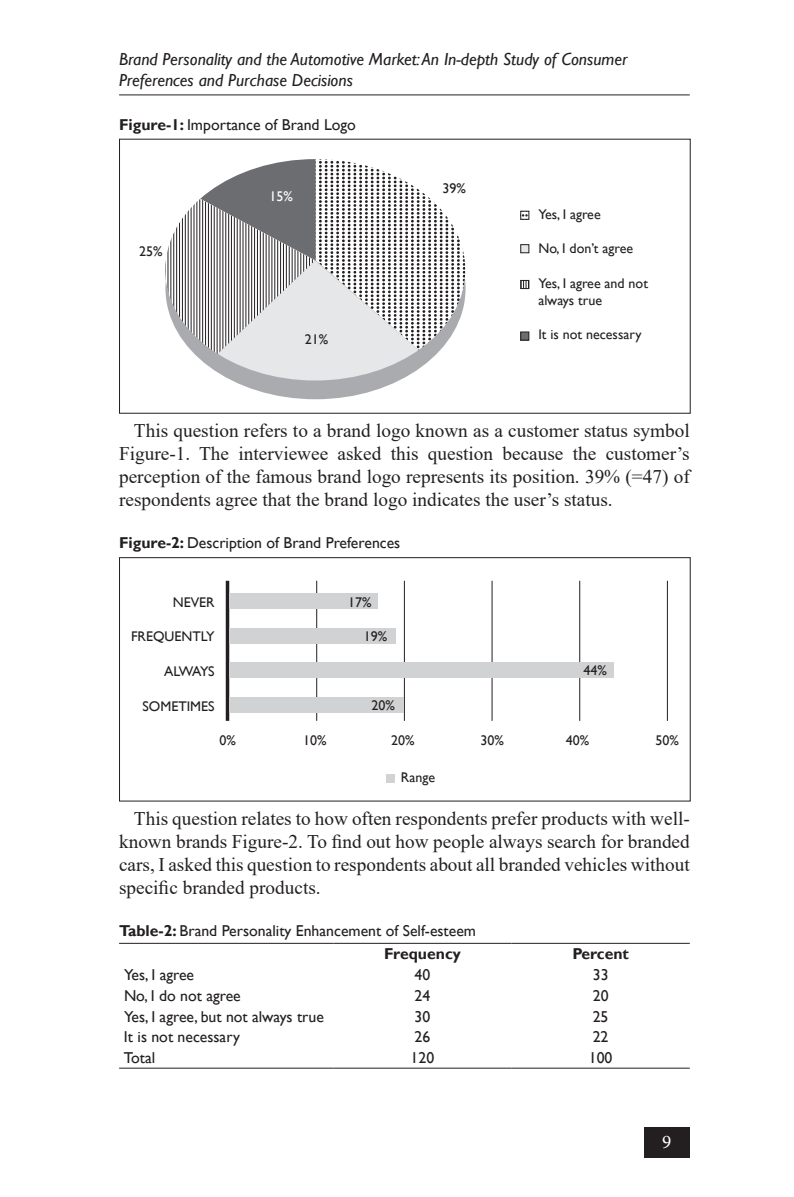
<style>
.page{position:relative;width:794px;height:1197px;background:#fff}
.page>*{position:absolute;margin:0;border:0;box-sizing:border-box;transform-origin:0 0}
.t1{font:19.25px/23.1px "Times New Roman";color:#231f20;text-align:justify}
.t2{font:19.25px "Minion Pro";color:#fff}
.t3{font:italic 17.5px/21px "Gill Sans";color:#231f20}
.t4{font:15.75px/23.3px "Gill Sans";color:#231f20}
.t5{font:700 15.75px "Gill Sans";color:#231f20}
.t6{font:14px/16.8px "Gill Sans";color:#231f20}
.t7{font:14px "Gill Sans";color:#fff}
.s1{font-weight:700}
</style>
<div class="page">
<div style="left:644px;top:1127px;width:46px;height:30px;background:#231f20"></div>
<div style="left:165px;top:178px;width:300px;height:221px;background:#aaabaf;border-radius:50%"></div>
<div style="left:119px;top:139px;width:572px;height:275px;border:1px solid #231f20"></div>
<svg style="left:165px;top:159px;width:301px;height:222px"></svg>
<svg style="left:522px;top:211px;width:8px;height:8px"></svg>
<div style="left:520px;top:211px;width:9px;height:9px;border:1px solid #231f20"></div>
<div style="left:521px;top:245px;width:8px;height:8px;background:#e6e7e9"></div>
<div style="left:520px;top:244px;width:9px;height:9px;border:1px solid #231f20"></div>
<svg style="left:523px;top:280px;width:7px;height:9px"></svg>
<div style="left:520px;top:280px;width:9px;height:9px;border:1px solid #231f20"></div>
<div style="left:521px;top:332px;width:8px;height:8px;background:#6c6d70"></div>
<div style="left:520px;top:332px;width:9px;height:8px;border:1px solid #231f20"></div>
<div style="left:119px;top:557px;width:572px;height:245px;border:1px solid #231f20"></div>
<hr style="left:667px;top:581px;width:1px;height:140px;background:#231f20">
<hr style="left:579px;top:581px;width:1px;height:140px;background:#231f20">
<hr style="left:492px;top:581px;width:1px;height:140px;background:#231f20">
<hr style="left:404px;top:581px;width:1px;height:140px;background:#231f20">
<hr style="left:316px;top:581px;width:1px;height:140px;background:#231f20">
<hr style="left:226px;top:581px;width:3px;height:140px;background:#231f20">
<div style="left:387px;top:774px;width:8px;height:8px;background:#d1d2d4"></div>
<div style="left:229px;top:594px;width:149px;height:15px;background:#d1d2d4"></div>
<div style="left:229px;top:628px;width:166px;height:15px;background:#d1d2d4"></div>
<div style="left:229px;top:697px;width:175px;height:16px;background:#d1d2d4"></div>
<div style="left:229px;top:663px;width:385px;height:15px;background:#d1d2d4"></div>
<hr style="left:119px;top:943px;width:214px;height:1px;background:#231f20">
<hr style="left:333px;top:943px;width:178px;height:1px;background:#231f20">
<hr style="left:511px;top:943px;width:179px;height:1px;background:#231f20">
<hr style="left:119px;top:1068px;width:214px;height:1px;background:#231f20">
<hr style="left:333px;top:1068px;width:178px;height:1px;background:#231f20">
<hr style="left:511px;top:1068px;width:179px;height:1px;background:#231f20">
<hr style="left:119px;top:94px;width:571px;height:1px;background:#231f20">
<p class="t3" style="left:119px;top:49px;width:510px">Brand Personality and the Automotive Market: An In-depth Study of Consumer<br>Preferences and Purchase Decisions</p>
<p class="t4" style="left:119px;top:113px;width:238px"><span class="s1">Figure-1:</span> Importance of Brand Logo</p>
<p class="t6" style="left:139px;top:243px;width:25px">25%</p>
<p class="t7" style="left:269px;top:188px;width:25px">15%</p>
<p class="t6" style="left:305px;top:331px;width:25px">21%</p>
<p class="t6" style="left:442px;top:180px;width:25px">39%</p>
<p class="t6" style="left:538px;top:206px;width:64px">Yes, I agree</p>
<p class="t6" style="left:538px;top:240px;width:96px">No, I don’t agree</p>
<p class="t6" style="left:538px;top:275px;width:111px">Yes, I agree and not always true</p>
<p class="t6" style="left:538px;top:326px;width:105px">It is not necessary</p>
<p class="t1" style="left:119px;top:418px;width:572px;text-indent:15px">This question refers to a brand logo known as a customer status symbol Figure-1. The interviewee asked this question because the customer’s perception of the famous brand logo represents its position. 39% (=47) of respondents agree that the brand logo indicates the user’s status.</p>
<p class="t4" style="left:119px;top:531px;width:283px"><span class="s1">Figure-2:</span> Description of Brand Preferences</p>
<p class="t6" style="left:173px;top:594px;width:43px">NEVER</p>
<p class="t6" style="left:131px;top:628px;width:85px">FREQUENTLY</p>
<p class="t6" style="left:164px;top:663px;width:52px">ALWAYS</p>
<p class="t6" style="left:142px;top:698px;width:74px">SOMETIMES</p>
<p class="t6" style="left:219px;top:732px;width:18px">0%</p>
<p class="t6" style="left:348px;top:594px;width:25px">17%</p>
<p class="t6" style="left:364px;top:628px;width:25px">19%</p>
<p class="t6" style="left:371px;top:697px;width:25px">20%</p>
<p class="t6" style="left:303px;top:732px;width:25px">10%</p>
<p class="t6" style="left:391px;top:732px;width:25px">20%</p>
<p class="t6" style="left:401px;top:769px;width:36px">Range</p>
<p class="t6" style="left:583px;top:662px;width:25px">44%</p>
<p class="t6" style="left:480px;top:732px;width:25px">30%</p>
<p class="t6" style="left:566px;top:732px;width:25px">40%</p>
<p class="t6" style="left:655px;top:732px;width:25px">50%</p>
<p class="t1" style="left:119px;top:806px;width:572px;text-indent:15px">This question relates to how often respondents prefer products with well&shy;known brands Figure-2. To find out how people always search for branded cars, I asked this question to respondents about all branded vehicles without specific branded products.</p>
<p class="t4" style="left:384px;top:919px;width:93px;text-indent:-265px"><span class="s1">Table-2:</span> Brand Personality Enhancement of Self-esteem<br><span class="s1">Frequency</span></p>
<p class="t5" style="left:572px;top:944px;width:58px">Percent</p>
<p class="t4" style="left:124px;top:963px;width:72px">Yes, I agree</p>
<p class="t4" style="left:415px;top:963px;width:17px">40</p>
<p class="t4" style="left:593px;top:963px;width:17px">33</p>
<p class="t4" style="left:124px;top:984px;width:118px">No, I do not agree</p>
<p class="t4" style="left:415px;top:984px;width:17px">24</p>
<p class="t4" style="left:593px;top:984px;width:17px">20</p>
<p class="t4" style="left:124px;top:1005px;width:201px">Yes, I agree, but not always true</p>
<p class="t4" style="left:414px;top:1005px;width:17px">30</p>
<p class="t4" style="left:593px;top:1005px;width:17px">25</p>
<p class="t4" style="left:124px;top:1026px;width:117px">It is not necessary</p>
<p class="t4" style="left:414px;top:1026px;width:17px">26</p>
<p class="t4" style="left:593px;top:1026px;width:17px">22</p>
<p class="t4" style="left:124px;top:1047px;width:33px">Total</p>
<p class="t4" style="left:411px;top:1047px;width:25px">120</p>
<p class="t4" style="left:589px;top:1047px;width:25px">100</p>
<p class="t2" style="left:662px;top:1129px;width:11px">9</p>
</div>
